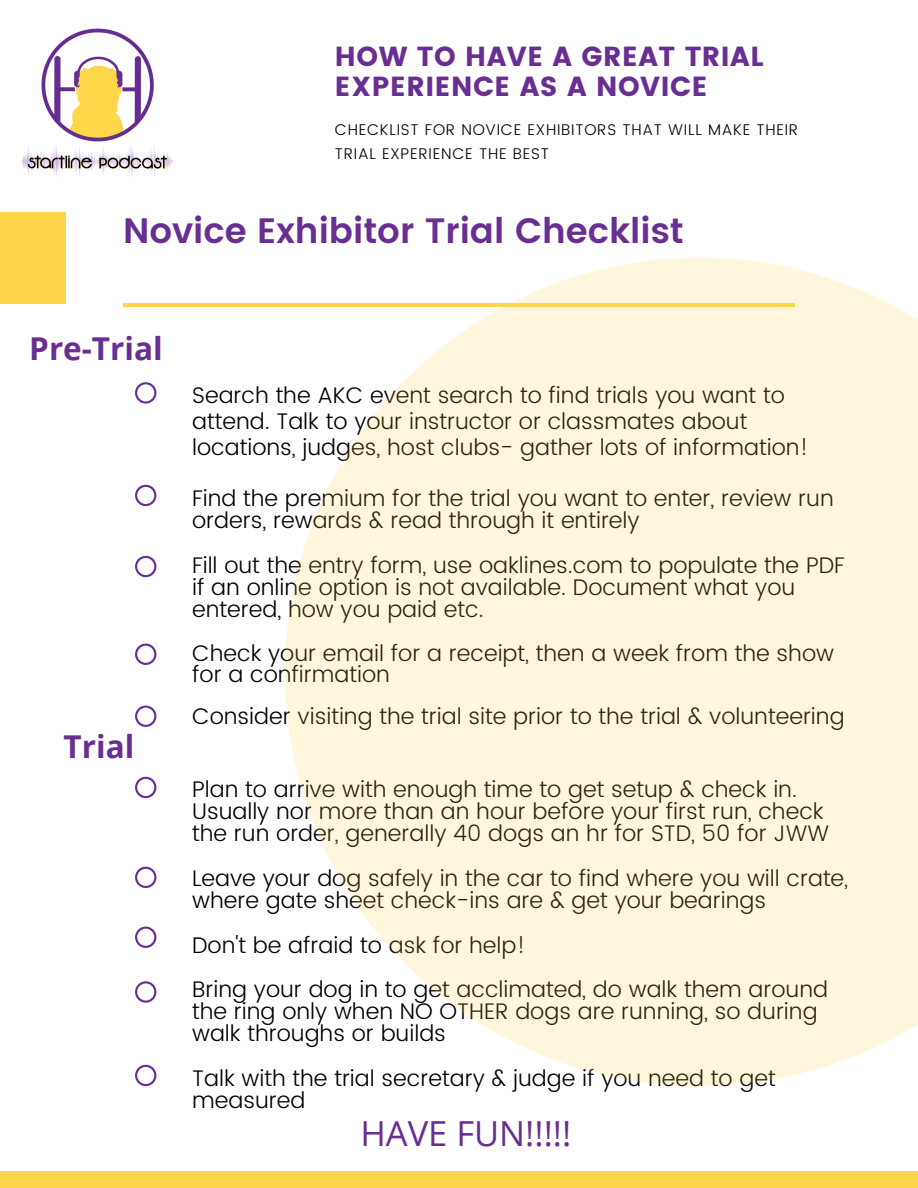
<style>
.page{position:relative;width:918px;height:1188px;background:#fff}
.page>*{position:absolute;margin:0;border:0;box-sizing:border-box;transform-origin:0 0}
.t1{font:600 35.25px "Poppins";color:#682e92}
.t2{font:34.5px "Open Sans";color:#682e92}
.t3{font:700 31.5px "Open Sans";color:#682e92}
.t4{font:27.6px/29.8px "Poppins";letter-spacing:.02em;color:#682e92}
.t5{font:300 22.5px/22.2px "Poppins";color:#000}
.t6{font:300 15.45px/24.3px "Poppins";letter-spacing:.05em;color:#000}
</style>
<div class="page">
<svg style="left:135px;top:382px;width:21px;height:22px"></svg>
<svg style="left:135px;top:485px;width:21px;height:21px"></svg>
<hr style="left:123px;top:303px;width:672px;height:3px;background:#fcd648">
<div style="left:0;top:212px;width:65px;height:91px;background:#fcd648"></div>
<svg style="left:135px;top:556px;width:21px;height:21px"></svg>
<svg style="left:135px;top:644px;width:21px;height:21px"></svg>
<svg style="left:135px;top:706px;width:21px;height:21px"></svg>
<div style="left:0;top:1171px;width:918px;height:17px;background:#fcd648"></div>
<img style="left:22px;top:28px;width:151px;height:150px">
<svg style="left:135px;top:777px;width:21px;height:21px"></svg>
<svg style="left:135px;top:867px;width:21px;height:21px"></svg>
<svg style="left:285px;top:257px;width:633px;height:829px;fill:#fef7de"></svg>
<svg style="left:135px;top:1065px;width:21px;height:21px"></svg>
<svg style="left:135px;top:927px;width:21px;height:21px"></svg>
<svg style="left:135px;top:981px;width:21px;height:22px"></svg>
<p class="t4" style="left:335px;top:42px;width:430px">HOW TO HAVE A GREAT TRIAL<br>EXPERIENCE AS A NOVICE</p>
<p class="t6" style="left:335px;top:117px;width:465px">CHECKLIST FOR NOVICE EXHIBITORS THAT WILL MAKE THEIR<br>TRIAL EXPERIENCE THE BEST</p>
<p class="t1" style="left:123px;top:211px;width:562px">Novice Exhibitor Trial Checklist</p>
<p class="t3" style="left:29px;top:326px;width:135px">Pre-Trial</p>
<p class="t3" style="left:64px;top:724px;width:72px">Trial</p>
<p class="t5" style="left:192px;top:382px;width:618px;line-height:26.4px">Search the AKC event search to find trials you want to attend. Talk to your instructor or classmates about locations, judges, host clubs- gather lots of information!</p>
<p class="t5" style="left:192px;top:487px;width:643px">Find the premium for the trial you want to enter, review run orders, rewards &amp; read through it entirely</p>
<p class="t5" style="left:192px;top:554px;width:654px">Fill out the entry form, use oaklines.com to populate the PDF if an online option is not available. Document what you entered, how you paid etc.</p>
<p class="t5" style="left:192px;top:642px;width:643px;line-height:21.1px">Check your email for a receipt, then a week from the show for a confirmation</p>
<p class="t5" style="left:192px;top:705px;width:654px">Consider visiting the trial site prior to the trial &amp; volunteering</p>
<p class="t5" style="left:192px;top:778px;width:639px">Plan to arrive with enough time to get setup &amp; check in.<br>Usually nor more than an hour before your first run, check the run order, generally 40 dogs an hr for STD, 50 for JWW</p>
<p class="t5" style="left:192px;top:867px;width:658px">Leave your dog safely in the car to find where you will crate, where gate sheet check-ins are &amp; get your bearings</p>
<p class="t5" style="left:192px;top:934px;width:335px">Don't be afraid to ask for help!</p>
<p class="t5" style="left:192px;top:978px;width:637px">Bring your dog in to get acclimated, do walk them around the ring only when NO OTHER dogs are running, so during walk throughs or builds</p>
<p class="t5" style="left:192px;top:1067px;width:585px">Talk with the trial secretary &amp; judge if you need to get measured</p>
<p class="t2" style="left:360px;top:1109px;width:212px">HAVE FUN!!!!!</p>
</div>
